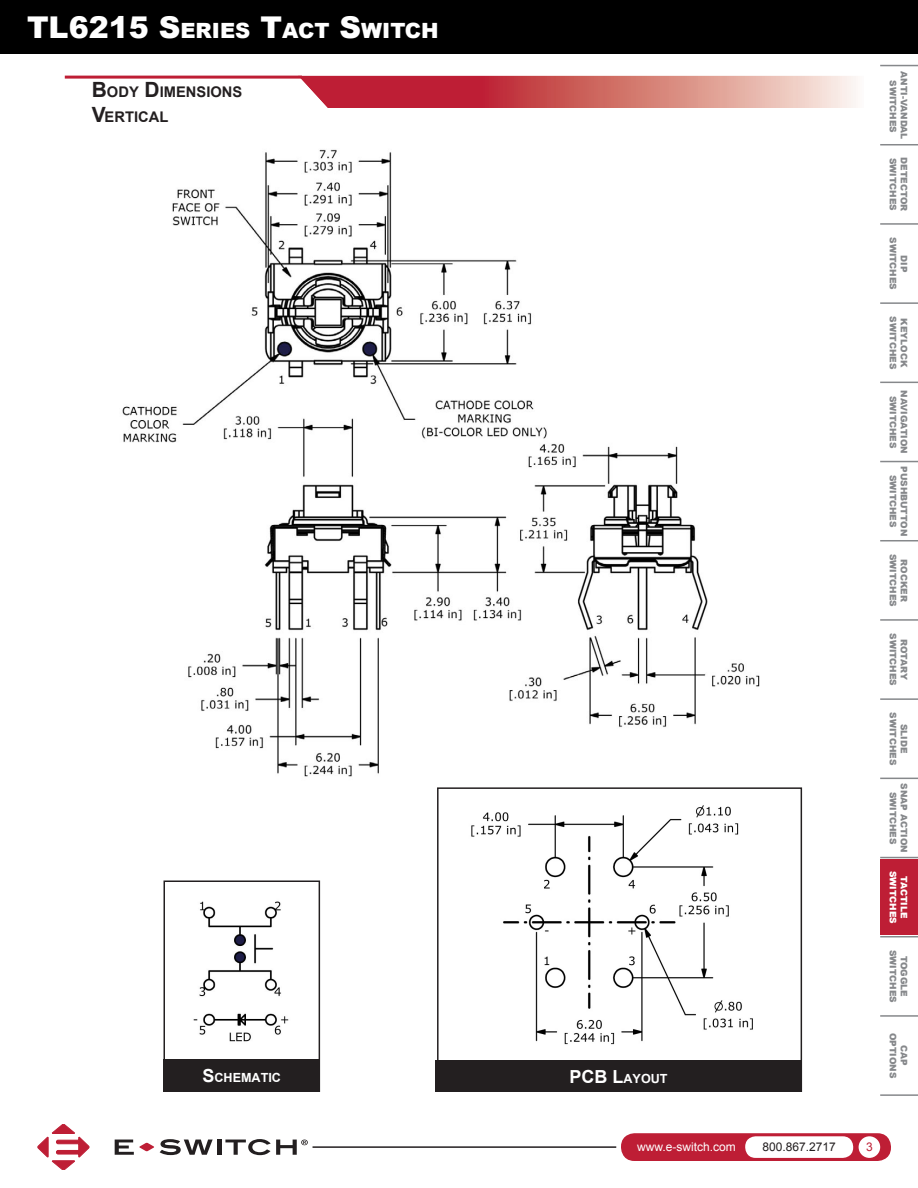
<style>
.page{position:relative;width:918px;height:1188px;background:#fff}
.page>*{position:absolute;margin:0;border:0;box-sizing:border-box;transform-origin:0 0}
.t1{font:900 21px "Arial";color:#fff}
.t2{font:700 14.7px/25.2px "Arial";color:#231f20}
.t3{font:700 12.6px "Arial";color:#fff}
.t4{font:12px "Arial";color:#fff}
.t5{font:12px "Arial";color:#231f20}
.t6{font:12px "Arial";color:#be1e35}
.t7{font:900 9px/10.8px "Arial";color:#86888b;text-align:center}
.t8{font:900 9px/10.8px "Arial";color:#fff;text-align:center}
.s1{font-size:30px}
.s2{font-size:21px}
.s3{font-size:18px}
</style>
<div class="page">
<div style="left:621px;top:1133px;width:270px;height:28px;background:#be1e35;border-radius:14px"></div>
<div style="left:745px;top:1136px;width:108px;height:22px;background:#fff;border-radius:11px"></div>
<div style="left:859px;top:1136px;width:21px;height:22px;background:#fff;border-radius:50%"></div>
<hr style="left:313px;top:1146px;width:303px;height:2px;background:#231f20">
<hr style="left:880px;top:65px;width:38px;height:1px;background:#86888b">
<hr style="left:880px;top:1094px;width:38px;height:2px;background:#86888b">
<hr style="left:880px;top:144px;width:38px;height:1px;background:#86888b">
<hr style="left:880px;top:223px;width:38px;height:2px;background:#86888b">
<hr style="left:880px;top:302px;width:38px;height:2px;background:#86888b">
<hr style="left:880px;top:382px;width:38px;height:1px;background:#86888b">
<hr style="left:880px;top:461px;width:38px;height:1px;background:#86888b">
<hr style="left:880px;top:540px;width:38px;height:1px;background:#86888b">
<hr style="left:880px;top:619px;width:38px;height:2px;background:#86888b">
<hr style="left:880px;top:698px;width:38px;height:2px;background:#86888b">
<hr style="left:880px;top:778px;width:38px;height:1px;background:#86888b">
<hr style="left:880px;top:857px;width:38px;height:1px;background:#86888b">
<hr style="left:880px;top:936px;width:38px;height:1px;background:#86888b">
<hr style="left:880px;top:1015px;width:38px;height:2px;background:#86888b">
<div style="left:880px;top:859px;width:38px;height:76px;background:#be1e35"></div>
<div style="left:0;top:0;width:918px;height:54px;background:#000"></div>
<svg style="left:115px;top:1140px;width:39px;height:15px"></svg>
<svg style="left:160px;top:1139px;width:53px;height:16px"></svg>
<hr style="left:217px;top:1140px;width:4px;height:15px;background:#231f20">
<svg style="left:225px;top:1139px;width:83px;height:16px"></svg>
<svg style="left:38px;top:1124px;width:51px;height:46px"></svg>
<hr style="left:65px;top:76px;width:237px;height:3px;background:#be1e35">
<svg style="left:298px;top:76px;width:558px;height:32px;background:#d26d70"></svg>
<img style="left:122px;top:149px;width:638px;height:628px">
<img style="left:193px;top:901px;width:96px;height:141px">
<div style="left:164px;top:880px;width:156px;height:212px;border:2px solid #231f20"></div>
<div style="left:164px;top:1060px;width:156px;height:32px;background:#231f20"></div>
<img style="left:471px;top:805px;width:282px;height:240px">
<div style="left:437px;top:787px;width:365px;height:305px;border:2px solid #231f20"></div>
<div style="left:435px;top:1060px;width:367px;height:32px;background:#231f20"></div>
<h1 class="t1" style="left:27px;top:15px;width:413px"><span class="s1">TL6215 S</span>ERIES <span class="s1">T</span>ACT <span class="s1">S</span>WITCH</h1>
<h2 class="t2" style="left:92px;top:80px;width:152px"><span class="s2">B</span>ODY <span class="s2">D</span>IMENSIONS<br><span class="s2">V</span>ERTICAL</h2>
<h3 class="t3" style="left:203px;top:1070px;width:80px"><span class="s3">S</span>CHEMATIC</h3>
<h3 class="t3" style="left:570px;top:1070px;width:100px"><span class="s3">PCB L</span>AYOUT</h3>
<p class="t7" style="left:910px;top:71px;width:70px;rotate:90deg">ANTI-VANDAL<br>SWITCHES</p>
<p class="t7" style="left:899px;top:158px;width:54px;rotate:90deg">SWITCHES</p>
<p class="t7" style="left:910px;top:157px;width:56px;rotate:90deg">DETECTOR</p>
<p class="t7" style="left:910px;top:237px;width:54px;rotate:90deg">DIP<br>SWITCHES</p>
<p class="t7" style="left:899px;top:316px;width:54px;rotate:90deg">SWITCHES</p>
<p class="t7" style="left:910px;top:318px;width:50px;rotate:90deg">KEYLOCK</p>
<p class="t7" style="left:910px;top:390px;width:65px;rotate:90deg">NAVIGATION<br>SWITCHES</p>
<p class="t7" style="left:910px;top:466px;width:71px;rotate:90deg">PUSHBUTTON<br>SWITCHES</p>
<p class="t7" style="left:910px;top:554px;width:54px;rotate:90deg">ROCKER<br>SWITCHES</p>
<p class="t7" style="left:910px;top:633px;width:54px;rotate:90deg">ROTARY<br>SWITCHES</p>
<p class="t7" style="left:910px;top:712px;width:54px;rotate:90deg">SLIDE<br>SWITCHES</p>
<p class="t7" style="left:910px;top:783px;width:71px;rotate:90deg">SNAP ACTION<br>SWITCHES</p>
<p class="t8" style="left:910px;top:871px;width:54px;rotate:90deg">TACTILE<br>SWITCHES</p>
<p class="t7" style="left:910px;top:950px;width:54px;rotate:90deg">TOGGLE<br>SWITCHES</p>
<p class="t7" style="left:910px;top:1033px;width:47px;rotate:90deg">CAP<br>OPTIONS</p>
<h3 class="t4" style="left:637px;top:1139px;width:100px">www.e-switch.com</h3>
<h3 class="t5" style="left:762px;top:1139px;width:75px">800.867.2717</h3>
<h3 class="t6" style="left:866px;top:1139px;width:8px">3</h3>
</div>
